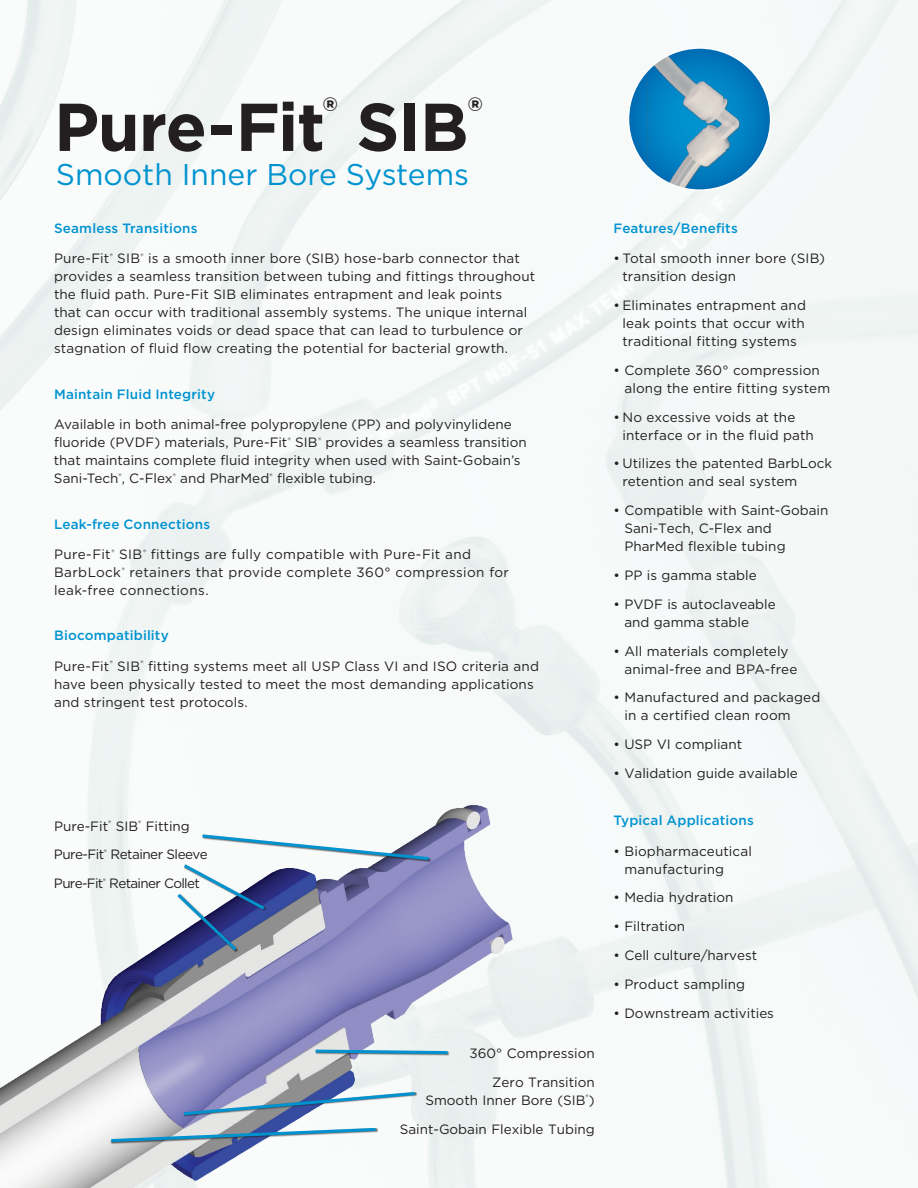
<style>
.page{position:relative;width:918px;height:1188px;background:#fff}
.page>*{position:absolute;margin:0;border:0;box-sizing:border-box;transform-origin:0 0}
.t1{font:700 67.5px "Gotham";letter-spacing:-.02em;color:#231f20}
.t2{font:30px "Gotham";color:#0093d0}
.t3{font:13.5px/18px "Gotham";letter-spacing:.005em;color:#231f20}
.t4{font:13.5px/18px "Gotham";letter-spacing:.025em;color:#231f20}
.t5{font:500 13.5px "Gotham";letter-spacing:.01em;color:#0093d0}
.t6{font:13.5px/28.8px "Gotham";letter-spacing:-.04em;color:#231f20}
</style>
<div class="page">
<svg style="left:628px;top:48px;width:143px;height:142px"></svg>
<img style="left:647px;top:48px;width:124px;height:142px">
<img style="left:0;top:798px;width:541px;height:390px">
<svg style="left:313px;top:1048px;width:138px;height:8px"></svg>
<svg style="left:108px;top:1126px;width:271px;height:18px"></svg>
<svg style="left:181px;top:1090px;width:237px;height:27px"></svg>
<svg style="left:174px;top:833px;width:258px;height:121px"></svg>
<h1 class="t1" style="left:54px;top:82px;width:430px">Pure-Fit<sup>®</sup> SIB<sup>®</sup></h1>
<h2 class="t2" style="left:56px;top:155px;width:415px">Smooth Inner Bore Systems</h2>
<p class="t5" style="left:54px;top:219px;width:145px">Seamless Transitions</p>
<p class="t3" style="left:54px;top:249px;width:483px">Pure-Fit<sup>®</sup> SIB<sup>®</sup> is a smooth inner bore (SIB) hose-barb connector that provides a seamless transition between tubing and fittings throughout the fluid path. Pure-Fit SIB eliminates entrapment and leak points<br>that can occur with traditional assembly systems. The unique internal design eliminates voids or dead space that can lead to turbulence or stagnation of fluid flow creating the potential for bacterial growth.</p>
<p class="t5" style="left:54px;top:385px;width:163px">Maintain Fluid Integrity</p>
<p class="t3" style="left:54px;top:415px;width:474px">Available in both animal-free polypropylene (PP) and polyvinylidene fluoride (PVDF) materials, Pure-Fit<sup>®</sup> SIB<sup>®</sup> provides a seamless transition that maintains complete fluid integrity when used with Saint-Gobain’s Sani-Tech<sup>®</sup>, C-Flex<sup>®</sup> and PharMed<sup>®</sup> flexible tubing.</p>
<p class="t5" style="left:54px;top:515px;width:158px">Leak-free Connections</p>
<p class="t4" style="left:54px;top:545px;width:457px">Pure-Fit<sup>®</sup> SIB<sup>®</sup> fittings are fully compatible with Pure-Fit and<br>BarbLock<sup>®</sup> retainers that provide complete 360° compression for leak-free connections.</p>
<p class="t5" style="left:54px;top:627px;width:116px">Biocompatibility</p>
<p class="t3" style="left:54px;top:657px;width:487px">Pure-Fit<sup>®</sup> SIB<sup>®</sup> fitting systems meet all USP Class VI and ISO criteria and have been physically tested to meet the most demanding applications and stringent test protocols.</p>
<p class="t6" style="left:54px;top:811px;width:155px">Pure-Fit<sup>®</sup> SIB<sup>®</sup> Fitting<br>Pure-Fit<sup>®</sup> Retainer Sleeve<br>Pure-Fit<sup>®</sup> Retainer Collet</p>
<p class="t3" style="left:470px;top:1039px;width:127px;line-height:28.8px;text-align:right">360° Compression<br>Zero Transition</p>
<p class="t3" style="left:400px;top:1085px;width:197px;line-height:29px;text-align:right">Smooth Inner Bore (SIB<sup>®</sup>)<br>Saint-Gobain Flexible Tubing</p>
<p class="t5" style="left:614px;top:219px;width:126px">Features/Benefits</p>
<p class="t3" style="left:623px;top:249px;width:204px;text-indent:-9px">• Total smooth inner bore (SIB) transition design</p>
<p class="t3" style="left:614px;top:296px;width:194px;text-align:center">• Eliminates entrapment and leak points that occur with traditional fitting systems</p>
<p class="t3" style="left:624px;top:361px;width:207px;text-indent:-11px">• Complete 360° compression along the entire fitting system</p>
<p class="t3" style="left:623px;top:408px;width:193px;text-indent:-9px">• No excessive voids at the interface or in the fluid path</p>
<p class="t3" style="left:623px;top:454px;width:211px;text-indent:-9px">• Utilizes the patented BarbLock retention and seal system</p>
<p class="t3" style="left:624px;top:501px;width:206px;text-indent:-11px">• Compatible with Saint-Gobain<br>Sani-Tech, C-Flex and<br>PharMed flexible tubing</p>
<p class="t3" style="left:614px;top:566px;width:145px">• PP is gamma stable</p>
<p class="t3" style="left:624px;top:595px;width:153px;text-indent:-11px">• PVDF is autoclaveable and gamma stable</p>
<p class="t3" style="left:624px;top:641px;width:174px;text-indent:-11px">• All materials completely animal-free and BPA-free</p>
<p class="t3" style="left:624px;top:688px;width:198px;text-indent:-11px">• Manufactured and packaged in a certified clean room</p>
<p class="t3" style="left:614px;top:735px;width:130px">• USP VI compliant</p>
<p class="t3" style="left:614px;top:764px;width:186px">• Validation guide available</p>
<p class="t5" style="left:614px;top:812px;width:142px">Typical Applications</p>
<p class="t3" style="left:624px;top:841px;width:129px;text-indent:-11px">• Biopharmaceutical manufacturing</p>
<p class="t3" style="left:614px;top:888px;width:121px">• Media hydration</p>
<p class="t3" style="left:614px;top:917px;width:73px">• Filtration</p>
<p class="t3" style="left:614px;top:946px;width:145px">• Cell culture/harvest</p>
<p class="t3" style="left:614px;top:975px;width:133px">• Product sampling</p>
<p class="t3" style="left:614px;top:1003px;width:162px">• Downstream activities</p>
</div>
